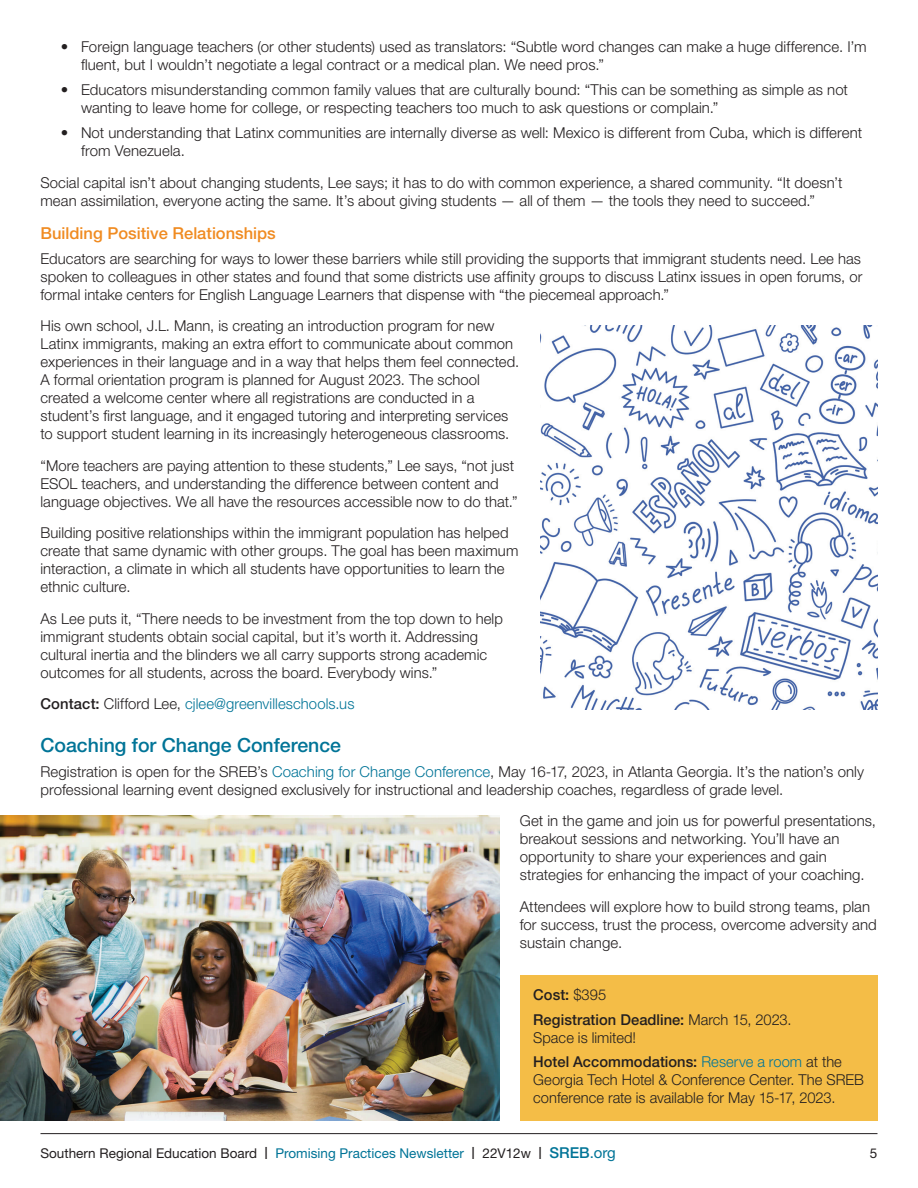
<style>
.page{position:relative;width:918px;height:1188px;background:#fff}
.page>*{position:absolute;margin:0;border:0;box-sizing:border-box;transform-origin:0 0}
.t1{font:500 19.5px "Helvetica Neue";color:#007497}
.t2{font:500 16.5px "Helvetica Neue";color:#f08b21}
.t3{font:300 15px/18px "Helvetica Neue";letter-spacing:.005em;color:#231f20}
.t4{font:300 15px "Helvetica Neue";letter-spacing:.005em;color:#007497}
.t5{font:500 15px/24.8px "Helvetica Neue";letter-spacing:.005em;color:#231f20}
.t6{font:13.5px "Helvetica Neue";color:#231f20}
.s1{font-weight:500;color:#231f20}
.s2{color:#231f20}
.s3{color:#007497}
.s4{font-weight:300}
.s5{font-weight:500}
.s6{font-size:16.8px}
.s7{font-weight:500;font-size:15px;color:#007497}
.s8{font-size:15px;color:#007497}
</style>
<div class="page">
<hr style="left:40px;top:1133px;width:838px;height:1px;background:#231f20">
<img style="left:540px;top:326px;width:338px;height:383px">
<img style="left:0;top:816px;width:500px;height:304px">
<div style="left:520px;top:975px;width:358px;height:145px;background:#f4bd47"></div>
<p class="t3" style="left:81px;top:38px;width:787px;text-indent:-20px">• Foreign language teachers (or other students) used as translators: “Subtle word changes can make a huge difference. I’m fluent, but I wouldn’t negotiate a legal contract or a medical plan. We need pros.”</p>
<p class="t3" style="left:81px;top:80px;width:769px;text-indent:-20px">• Educators misunderstanding common family values that are culturally bound: “This can be something as simple as not wanting to leave home for college, or respecting teachers too much to ask questions or complain.”</p>
<p class="t3" style="left:81px;top:123px;width:783px;text-indent:-20px">• Not understanding that Latinx communities are internally diverse as well: Mexico is different from Cuba, which is different from Venezuela.</p>
<p class="t3" style="left:40px;top:173px;width:804px">Social capital isn’t about changing students, Lee says; it has to do with common experience, a shared community. “It doesn’t mean assimilation, everyone acting the same. It’s about giving students — all of them — the tools they need to succeed.”</p>
<p class="t2" style="left:40px;top:223px;width:237px">Building Positive Relationships</p>
<p class="t3" style="left:40px;top:249px;width:823px;text-align:justify">Educators are searching for ways to lower these barriers while still providing the supports that immigrant students need. Lee has spoken to colleagues in other states and found that some districts use affinity groups to discuss Latinx issues in open forums, or formal intake centers for English Language Learners that dispense with “the piecemeal approach.”</p>
<p class="t3" style="left:40px;top:316px;width:480px">His own school, J.L. Mann, is creating an introduction program for new Latinx immigrants, making an extra effort to communicate about common experiences in their language and in a way that helps them feel connected.<br>A formal orientation program is planned for August 2023. The school created a welcome center where all registrations are conducted in a student’s first language, and it engaged tutoring and interpreting services to support student learning in its increasingly heterogeneous classrooms.</p>
<p class="t3" style="left:40px;top:456px;width:479px">“More teachers are paying attention to these students,” Lee says, “not just<br>ESOL teachers, and understanding the difference between content and language objectives. We all have the resources accessible now to do that.”</p>
<p class="t3" style="left:40px;top:523px;width:479px">Building positive relationships within the immigrant population has helped create that same dynamic with other groups. The goal has been maximum interaction, a climate in which all students have opportunities to learn the ethnic culture.</p>
<p class="t3" style="left:40px;top:609px;width:464px">As Lee puts it, “There needs to be investment from the top down to help immigrant students obtain social capital, but it’s worth it. Addressing cultural inertia and the blinders we all carry supports strong academic outcomes for all students, across the board. Everybody wins.”</p>
<p class="t4" style="left:40px;top:695px;width:315px"><span class="s1">Contact:</span> <span class="s2">Clifford Lee,</span> cjlee@greenvilleschools.us</p>
<h1 class="t1" style="left:40px;top:733px;width:302px">Coaching for Change Conference</h1>
<p class="t3" style="left:40px;top:762px;width:825px">Registration is open for the SREB’s <span class="s3">Coaching for Change Conference</span>, May 16-17, 2023, in Atlanta Georgia. It’s the nation’s only professional learning event designed exclusively for instructional and leadership coaches, regardless of grade level.</p>
<p class="t3" style="left:520px;top:811px;width:358px">Get in the game and join us for powerful presentations, breakout sessions and networking. You’ll have an opportunity to share your experiences and gain strategies for enhancing the impact of your coaching.</p>
<p class="t3" style="left:520px;top:897px;width:359px">Attendees will explore how to build strong teams, plan for success, trust the process, overcome adversity and sustain change.</p>
<p class="t5" style="left:533px;top:982px;width:260px">Cost: <span class="s4">$395<br></span>Registration Deadline: <span class="s4">March 15, 2023.</span></p>
<p class="t3" style="left:533px;top:1025px;width:310px;line-height:24.8px">Space is limited!<br><span class="s5">Hotel Accommodations:</span> <span class="s3">Reserve a room</span> at the</p>
<p class="t3" style="left:533px;top:1071px;width:332px">Georgia Tech Hotel &amp; Conference Center. The SREB conference rate is available for May 15-17, 2023.</p>
<p class="t6" style="left:40px;top:1145px;width:577px">Southern Regional Education Board <span class="s6">I</span> <span class="s3">Promising Practices Newsletter</span> <span class="s6">I</span> 22V12w <span class="s6">I</span> <span class="s7">SREB</span><span class="s8">.org</span></p>
<p class="t6" style="left:870px;top:1145px;width:9px">5</p>
</div>
